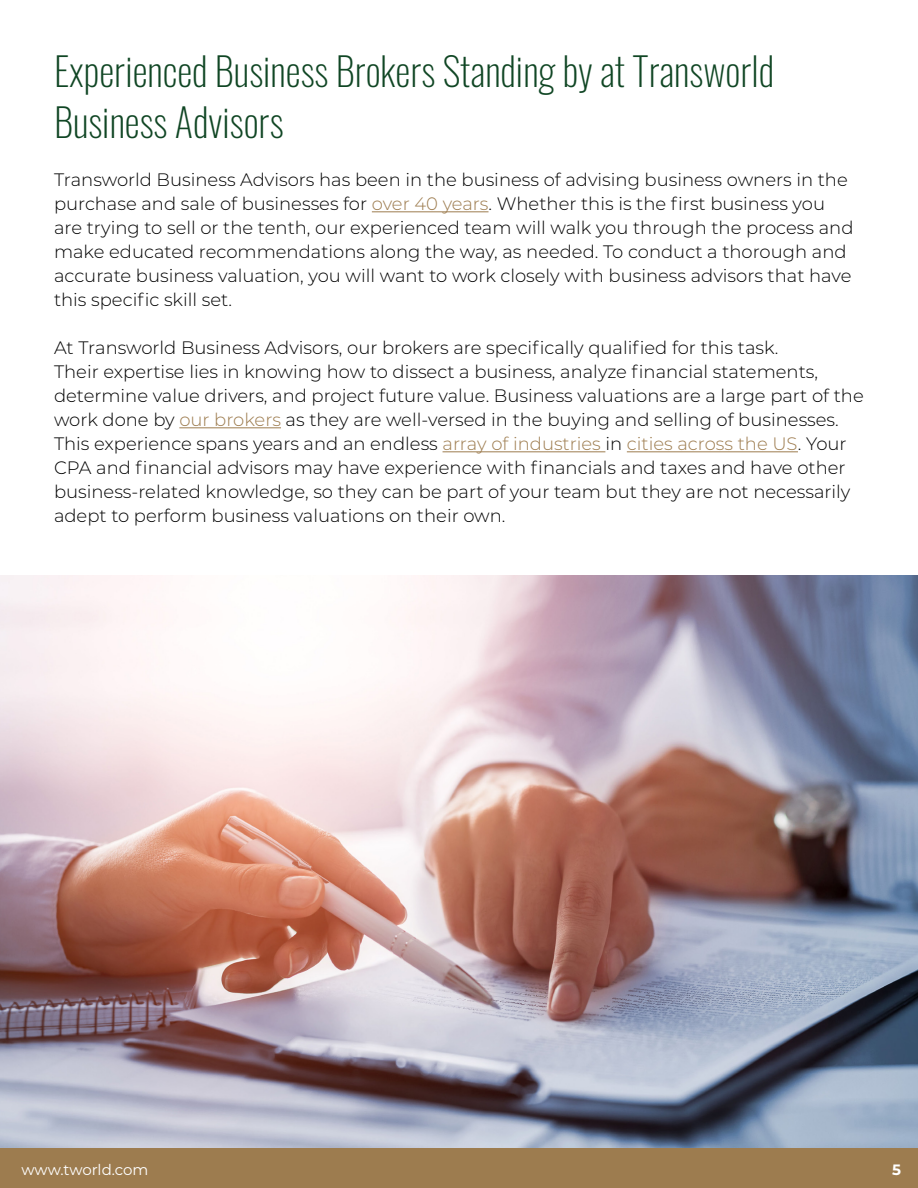
<style>
.page{position:relative;width:918px;height:1188px;background:#fff}
.page>*{position:absolute;margin:0;border:0;box-sizing:border-box;transform-origin:0 0}
.t1{font:39px/51px "Oswald";color:#104624}
.t2{font:300 18px/24px "Montserrat";color:#000}
.t3{font:15px "Montserrat";letter-spacing:-.005em;color:#fff}
.t4{font:700 15px "Montserrat";color:#fff}
.s1{color:#9d7c4f}
</style>
<div class="page">
<div style="left:1px;top:1148px;width:917px;height:40px;background:#9d7c4f"></div>
<hr style="left:372px;top:211px;width:117px;height:1px;background:#9d7c4f">
<hr style="left:179px;top:427px;width:102px;height:1px;background:#9d7c4f">
<hr style="left:443px;top:451px;width:162px;height:1px;background:#9d7c4f">
<hr style="left:627px;top:451px;width:171px;height:1px;background:#9d7c4f">
<img style="left:0;top:575px;width:918px;height:573px">
<h1 class="t1" style="left:54px;top:42px;width:722px">Experienced Business Brokers Standing by at Transworld<br>Business Advisors</h1>
<p class="t2" style="left:54px;top:167px;width:801px">Transworld Business Advisors has been in the business of advising business owners in the purchase and sale of businesses for <span class="s1">over 40 years</span>. Whether this is the first business you are trying to sell or the tenth, our experienced team will walk you through the process and make educated recommendations along the way, as needed. To conduct a thorough and accurate business valuation, you will want to work closely with business advisors that have this specific skill set.</p>
<p class="t2" style="left:54px;top:335px;width:811px">At Transworld Business Advisors, our brokers are specifically qualified for this task.<br>Their expertise lies in knowing how to dissect a business, analyze financial statements, determine value drivers, and project future value. Business valuations are a large part of the work done by <span class="s1">our brokers</span> as they are well-versed in the buying and selling of businesses.<br>This experience spans years and an endless <span class="s1">array of industries</span> in <span class="s1">cities across the US</span>. Your CPA and financial advisors may have experience with financials and taxes and have other business-related knowledge, so they can be part of your team but they are not necessarily adept to perform business valuations on their own.</p>
<p class="t3" style="left:21px;top:1160px;width:128px">www.tworld.com</p>
<p class="t4" style="left:892px;top:1159px;width:10px">5</p>
</div>
